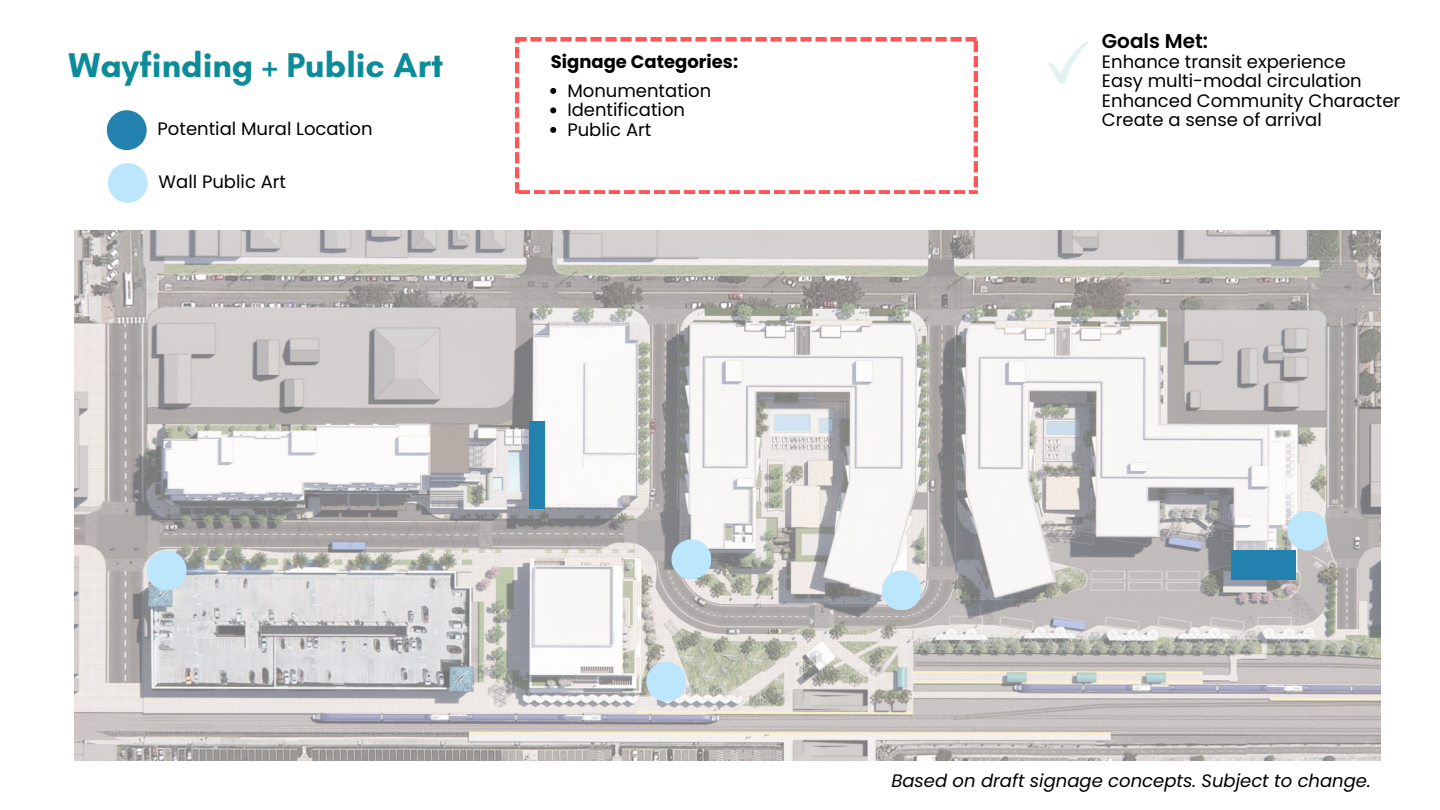
<style>
.page{position:relative;width:1440px;height:810px;background:#fff}
.page>*{position:absolute;margin:0;border:0;box-sizing:border-box;transform-origin:0 0}
.t1{font:700 35px "Glacial Indifference";color:#0b8c98}
.t2{font:600 20px "Poppins";color:#000}
.t3{font:18px/19.5px "Poppins";color:#000}
.t4{font:italic 18px "Poppins";color:#000}
.t5{font:700 18px "Poppins";color:#000}
</style>
<div class="page">
<svg style="left:1048px;top:41px;width:40px;height:43px"></svg>
<img style="left:75px;top:231px;width:1306px;height:529px">
<svg style="left:515px;top:38px;width:462px;height:156px"></svg>
<div style="left:529px;top:421px;width:15px;height:88px;background:#2381af"></div>
<svg style="left:550px;top:88px;width:6px;height:6px"></svg>
<svg style="left:550px;top:107px;width:6px;height:6px"></svg>
<svg style="left:550px;top:127px;width:6px;height:6px"></svg>
<div style="left:147px;top:550px;width:40px;height:40px;background:#bce6fb;border-radius:50%"></div>
<div style="left:646px;top:662px;width:40px;height:40px;background:#bce6fb;border-radius:50%"></div>
<div style="left:671px;top:539px;width:40px;height:40px;background:#bce6fb;border-radius:50%"></div>
<div style="left:1287px;top:511px;width:40px;height:39px;background:#bce6fb;border-radius:50%"></div>
<div style="left:882px;top:570px;width:40px;height:40px;background:#bce6fb;border-radius:50%"></div>
<div style="left:1231px;top:550px;width:65px;height:29px;background:#2381af"></div>
<div style="left:107px;top:110px;width:40px;height:40px;background:#2381af;border-radius:50%"></div>
<div style="left:108px;top:163px;width:40px;height:40px;background:#bce6fb;border-radius:50%"></div>
<h1 class="t1" style="left:69px;top:44px;width:376px">Wayfinding + Public Art</h1>
<p class="t3" style="left:158px;top:119px;width:217px">Potential Mural Location</p>
<p class="t3" style="left:159px;top:172px;width:129px">Wall Public Art</p>
<p class="t5" style="left:551px;top:49px;width:189px">Signage Categories:</p>
<p class="t3" style="left:567px;top:81px;width:146px">Monumentation<br>Identification<br>Public Art</p>
<p class="t2" style="left:1102px;top:27px;width:108px">Goals Met:</p>
<p class="t3" style="left:1102px;top:52px;width:300px">Enhance transit experience<br>Easy multi-modal circulation<br>Enhanced Community Character<br>Create a sense of arrival</p>
<p class="t4" style="left:891px;top:768px;width:481px">Based on draft signage concepts. Subject to change.</p>
</div>
